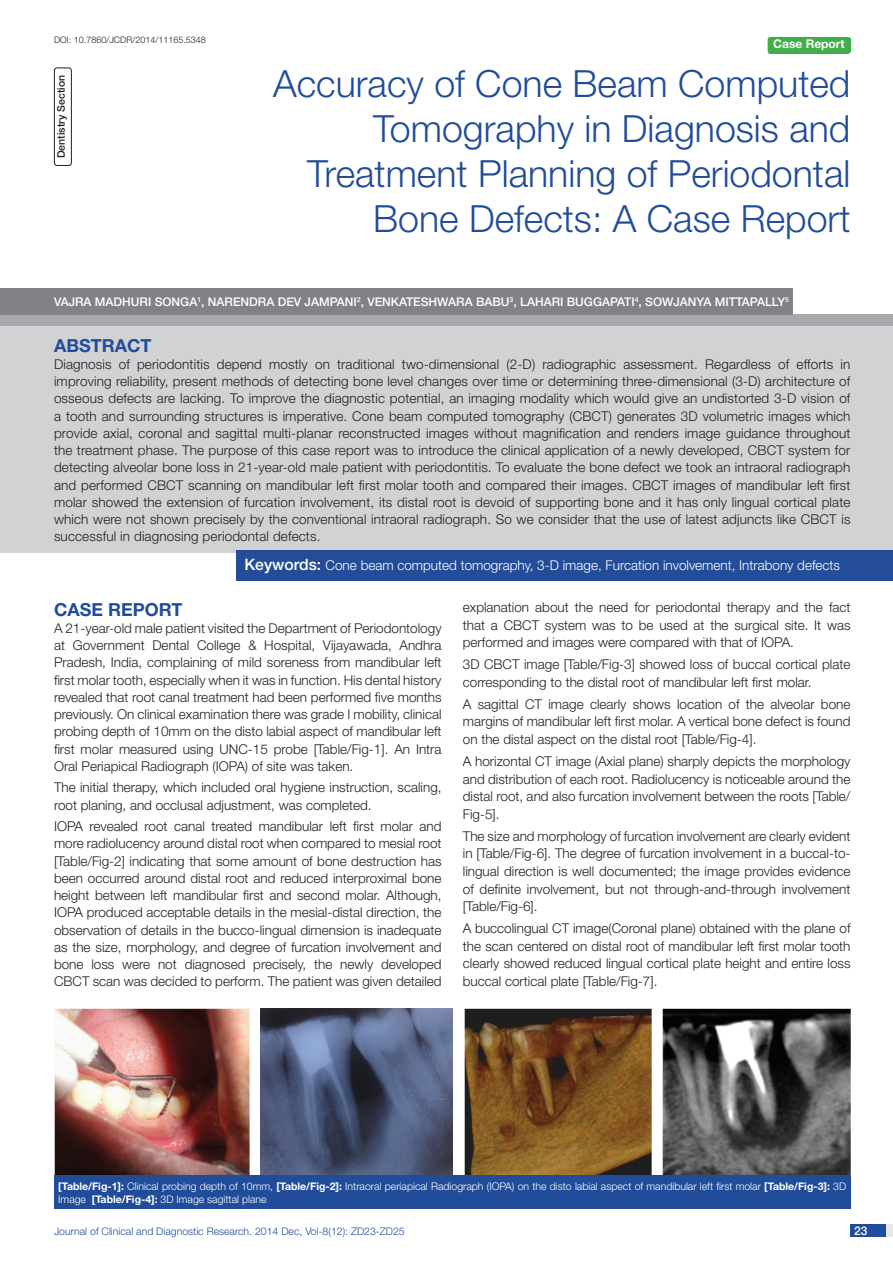
<style>
.page{position:relative;width:893px;height:1263px;background:#fff}
.page>*{position:absolute;margin:0;border:0;box-sizing:border-box;transform-origin:0 0}
.t1{font:300 37.5px/45px "Helvetica Neue";color:#214c99;text-align:right}
.Heading{font:700 18px "Helvetica Neue";color:#214c99}
.Abstract_head{font:700 18px "Helvetica Neue";color:#214c99}
.Body_text{font:300 13.5px/17.2px "Helvetica Neue";color:#231f20;text-align:justify}
.t2{font:300 13.5px "Helvetica Neue";color:#fff}
.Author{font:500 12px "Helvetica Neue";color:#fff}
.t3{font:700 12px "Helvetica Neue";color:#fff}
.Table_text{font:300 10.5px/12.6px "Helvetica Neue";color:#fff}
.t4{font:300 10.5px "Helvetica Neue";color:#214c99}
.t5{font:500 10.5px "Helvetica Neue";color:#231f20}
.DOI{font:300 9px "Helvetica Neue";color:#231f20}
.s1{color:#244d99}
.s2{font-weight:500;font-size:15.75px}
.s3{font-weight:700}
</style>
<div class="page">
<div style="left:850px;top:1224px;width:43px;height:13px;background:#e6e7e9"></div>
<div style="left:850px;top:1224px;width:35px;height:13px;background:#214c99"></div>
<div style="left:768px;top:37px;width:82px;height:17px;background:#40ae49;border-radius:3px"></div>
<div style="left:767px;top:39px;width:83px;height:13px;background:#40ae49"></div>
<img style="left:54px;top:1009px;width:195px;height:166px">
<img style="left:261px;top:1009px;width:192px;height:166px">
<img style="left:464px;top:1009px;width:188px;height:166px">
<img style="left:662px;top:1009px;width:188px;height:166px">
<div style="left:0;top:314px;width:893px;height:12px;background:#a8a9ad"></div>
<div style="left:0;top:326px;width:893px;height:227px;background:#d1d2d4"></div>
<div style="left:236px;top:550px;width:657px;height:30px;background:#244d99"></div>
<div style="left:0;top:288px;width:792px;height:27px;background:#808285"></div>
<div style="left:54px;top:67px;width:18px;height:99px;border:1px solid #231f20;border-radius:3px"></div>
<div style="left:54px;top:1175px;width:796px;height:34px;background:#214c99"></div>
<p class="DOI" style="left:54px;top:35px;width:153px">DOI: 10.7860/JCDR/2014/11165.5348</p>
<p class="t3" style="left:773px;top:37px;width:73px">Case Report</p>
<p class="t5" style="left:55px;top:158px;width:85px;rotate:-90deg">DENTISTRY SECTION</p>
<p class="t1" style="left:273px;top:60px;width:579px">Accuracy of Cone Beam Computed<br>Tomography in Diagnosis and<br>Treatment Planning of Periodontal<br>Bone Defects: A Case Report</p>
<p class="Author" style="left:54px;top:295px;width:737px">VAJRA MADHURI SONGA<sup>1</sup>, NARENDRA DEV JAMPANI<sup>2</sup>, VENKATESHWARA BABU<sup>3</sup>, LAHARI BUGGAPATI<sup>4</sup>, SOWJANYA MITTAPALLY<sup>5</sup></p>
<p class="Abstract_head" style="left:54px;top:334px;width:99px">ABST<span class="s1">RAC</span>T</p>
<p class="Body_text" style="left:54px;top:355px;width:798px">Diagnosis of periodontitis depend mostly on traditional two-dimensional (2-D) radiographic assessment. Regardless of efforts in improving reliability, present methods of detecting bone level changes over time or determining three-dimensional (3-D) architecture of osseous defects are lacking. To improve the diagnostic potential, an imaging modality which would give an undistorted 3-D vision of a tooth and surrounding structures is imperative. Cone beam computed tomography (CBCT) generates 3D volumetric images which provide axial, coronal and sagittal multi-planar reconstructed images without magnification and renders image guidance throughout the treatment phase. The purpose of this case report was to introduce the clinical application of a newly developed, CBCT system for detecting alveolar bone loss in 21-year-old male patient with periodontitis. To evaluate the bone defect we took an intraoral radiograph and performed CBCT scanning on mandibular left first molar tooth and compared their images. CBCT images of mandibular left first molar showed the extension of furcation involvement, its distal root is devoid of supporting bone and it has only lingual cortical plate which were not shown precisely by the conventional intraoral radiograph. So we consider that the use of latest adjuncts like CBCT is successful in diagnosing periodontal defects.</p>
<p class="t2" style="left:244px;top:556px;width:597px"><span class="s2">KEYWORDS:</span> Cone beam computed tomography, 3-D image, Furcation involvement, Intrabony defects</p>
<p class="Heading" style="left:54px;top:598px;width:130px">CASE REPORT</p>
<p class="Body_text" style="left:54px;top:619px;width:389px">A 21-year-old male patient visited the Department of Periodontology at Government Dental College &amp; Hospital, Vijayawada, Andhra Pradesh, India, complaining of mild soreness from mandibular left first molar tooth, especially when it was in function. His dental history revealed that root canal treatment had been performed five months previously. On clinical examination there was grade I mobility, clinical probing depth of 10mm on the disto labial aspect of mandibular left first molar measured using UNC-15 probe [Table/Fig-1]. An Intra Oral Periapical Radiograph (IOPA) of site was taken.</p>
<p class="Body_text" style="left:54px;top:779px;width:389px">The initial therapy, which included oral hygiene instruction, scaling, root planing, and occlusal adjustment, was completed.</p>
<p class="Body_text" style="left:54px;top:817px;width:389px">IOPA revealed root canal treated mandibular left first molar and more radiolucency around distal root when compared to mesial root [Table/Fig-2] indicating that some amount of bone destruction has been occurred around distal root and reduced interproximal bone height between left mandibular first and second molar. Although, IOPA produced acceptable details in the mesial-distal direction, the observation of details in the bucco-lingual dimension is inadequate as the size, morphology, and degree of furcation involvement and bone loss were not diagnosed precisely, the newly developed CBCT scan was decided to perform. The patient was given detailed</p>
<p class="Body_text" style="left:463px;top:598px;width:389px;line-height:17.7px">explanation about the need for periodontal therapy and the fact that a CBCT system was to be used at the surgical site. It was performed and images were compared with that of IOPA.</p>
<p class="Body_text" style="left:463px;top:655px;width:389px;line-height:17.7px">3D CBCT image [Table/Fig-3] showed loss of buccal cortical plate corresponding to the distal root of mandibular left first molar.</p>
<p class="Body_text" style="left:463px;top:695px;width:389px;line-height:17.7px">A sagittal CT image clearly shows location of the alveolar bone margins of mandibular left first molar. A vertical bone defect is found on the distal aspect on the distal root [Table/Fig-4].</p>
<p class="Body_text" style="left:463px;top:752px;width:389px;line-height:17.7px">A horizontal CT image (Axial plane) sharply depicts the morphology and distribution of each root. Radiolucency is noticeable around the distal root, and also furcation involvement between the roots [Table/ Fig-5].</p>
<p class="Body_text" style="left:463px;top:827px;width:389px">The size and morphology of furcation involvement are clearly evident in [Table/Fig-6]. The degree of furcation involvement in a buccal-to&shy;lingual direction is well documented; the image provides evidence of definite involvement, but not through-and-through involvement [Table/Fig-6].</p>
<p class="Body_text" style="left:463px;top:919px;width:389px;line-height:17.7px">A buccolingual CT image(Coronal plane) obtained with the plane of the scan centered on distal root of mandibular left first molar tooth clearly showed reduced lingual cortical plate height and entire loss buccal cortical plate [Table/Fig-7].</p>
<p class="Table_text" style="left:58px;top:1180px;width:789px"><span class="s3">[Table/Fig-1]:</span> Clinical probing depth of 10mm, <span class="s3">[Table/Fig-2]:</span> Intraoral periapical Radiograph (IOPA) on the disto labial aspect of mandibular left first molar <span class="s3">[Table/Fig-3]:</span> 3D<br>Image <span class="s3">[Table/Fig-4]:</span> 3D Image sagittal plane</p>
<p class="t4" style="left:54px;top:1225px;width:352px">Journal of Clinical and Diagnostic Research. 2014 Dec, Vol-8(12): ZD23-ZD25</p>
<p class="Author" style="left:854px;top:1223px;width:15px">23</p>
</div>
